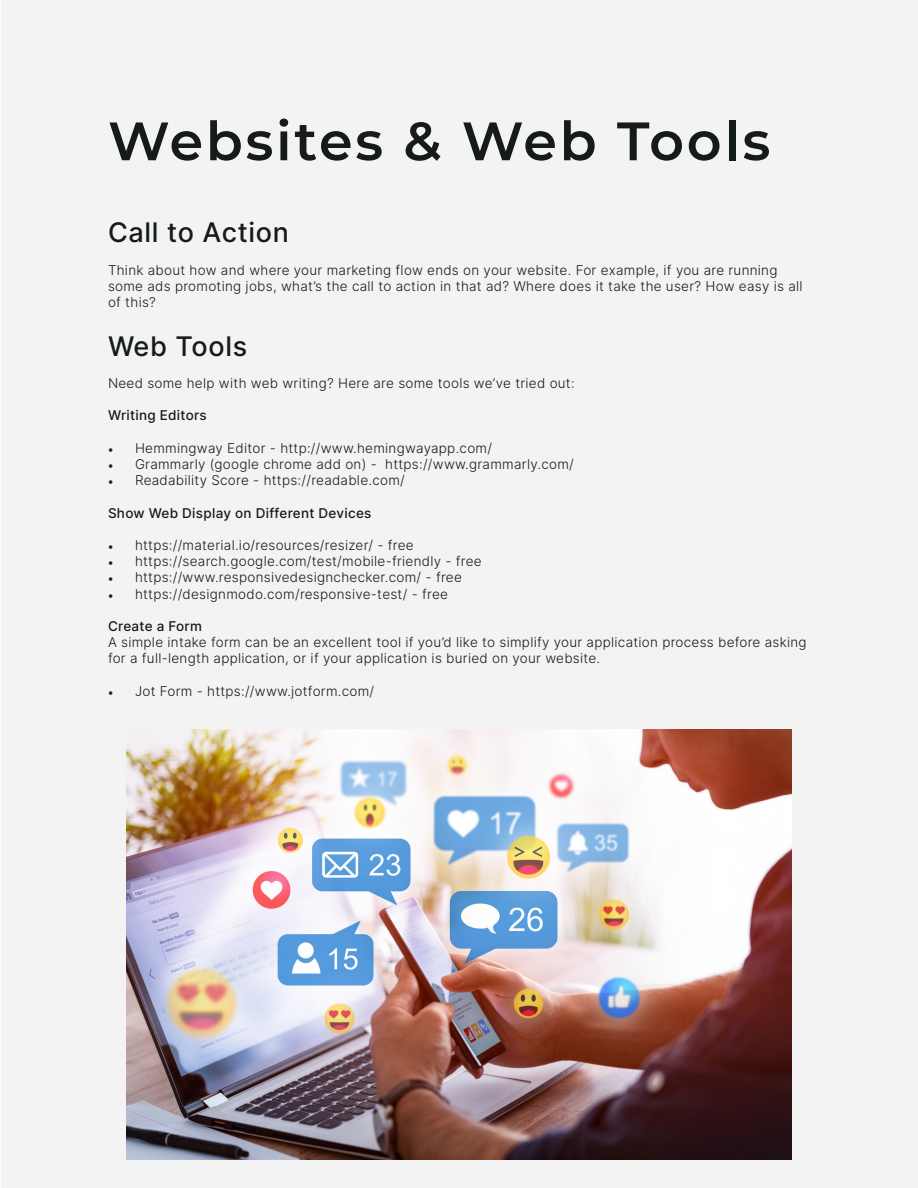
<style>
.page{position:relative;width:918px;height:1188px;background:#fff}
.page>*{position:absolute;margin:0;border:0;box-sizing:border-box;transform-origin:0 0}
.t1{font:600 54px "Montserrat";letter-spacing:.05em;color:#151b18}
.t2{font:27px "Inter";letter-spacing:.025em;color:#151b18}
.t3{font:300 13.5px/16.2px "Inter";letter-spacing:.02em;color:#151b18}
.t4{font:13.5px "Inter";letter-spacing:.02em;color:#151b18}
.s1{font-family:"Minion Pro";font-weight:400;color:#231f20}
</style>
<div class="page">
<div style="left:1px;top:0;width:917px;height:1188px;background:#f3f3f3"></div>
<img style="left:126px;top:729px;width:666px;height:431px">
<p class="t1" style="left:108px;top:103px;width:664px">Websites &amp; Web Tools</p>
<p class="t2" style="left:108px;top:213px;width:183px">Call to Action</p>
<p class="t3" style="left:108px;top:261px;width:696px">Think about how and where your marketing flow ends on your website. For example, if you are running some ads promoting jobs, what’s the call to action in that ad? Where does it take the user? How easy is all of this?</p>
<p class="t2" style="left:108px;top:326px;width:141px">Web Tools</p>
<p class="t3" style="left:108px;top:375px;width:468px">Need some help with web writing? Here are some tools we’ve tried out:</p>
<p class="t4" style="left:108px;top:406px;width:100px">Writing Editors</p>
<p class="t3" style="left:108px;top:440px;width:386px"><span class="s1">•</span> Hemmingway Editor - http://www.hemingwayapp.com/</p>
<p class="t3" style="left:108px;top:456px;width:467px"><span class="s1">•</span> Grammarly (google chrome add on) - https://www.grammarly.com/</p>
<p class="t3" style="left:108px;top:472px;width:298px"><span class="s1">•</span> Readability Score - https://readable.com/</p>
<p class="t4" style="left:108px;top:503px;width:265px">Show Web Display on Different Devices</p>
<p class="t3" style="left:108px;top:537px;width:307px"><span class="s1">•</span> https://material.io/resources/resizer/ - free</p>
<p class="t3" style="left:108px;top:553px;width:375px"><span class="s1">•</span> https://search.google.com/test/mobile-friendly - free</p>
<p class="t3" style="left:108px;top:569px;width:355px"><span class="s1">•</span> https://www.responsivedesignchecker.com/ - free</p>
<p class="t3" style="left:108px;top:585px;width:342px"><span class="s1">•</span> https://designmodo.com/responsive-test/ - free</p>
<p class="t4" style="left:108px;top:616px;width:96px">Create a Form</p>
<p class="t3" style="left:108px;top:634px;width:700px">A simple intake form can be an excellent tool if you’d like to simplify your application process before asking for a full-length application, or if your application is buried on your website.</p>
<p class="t3" style="left:108px;top:683px;width:268px"><span class="s1">•</span> Jot Form - https://www.jotform.com/</p>
</div>
